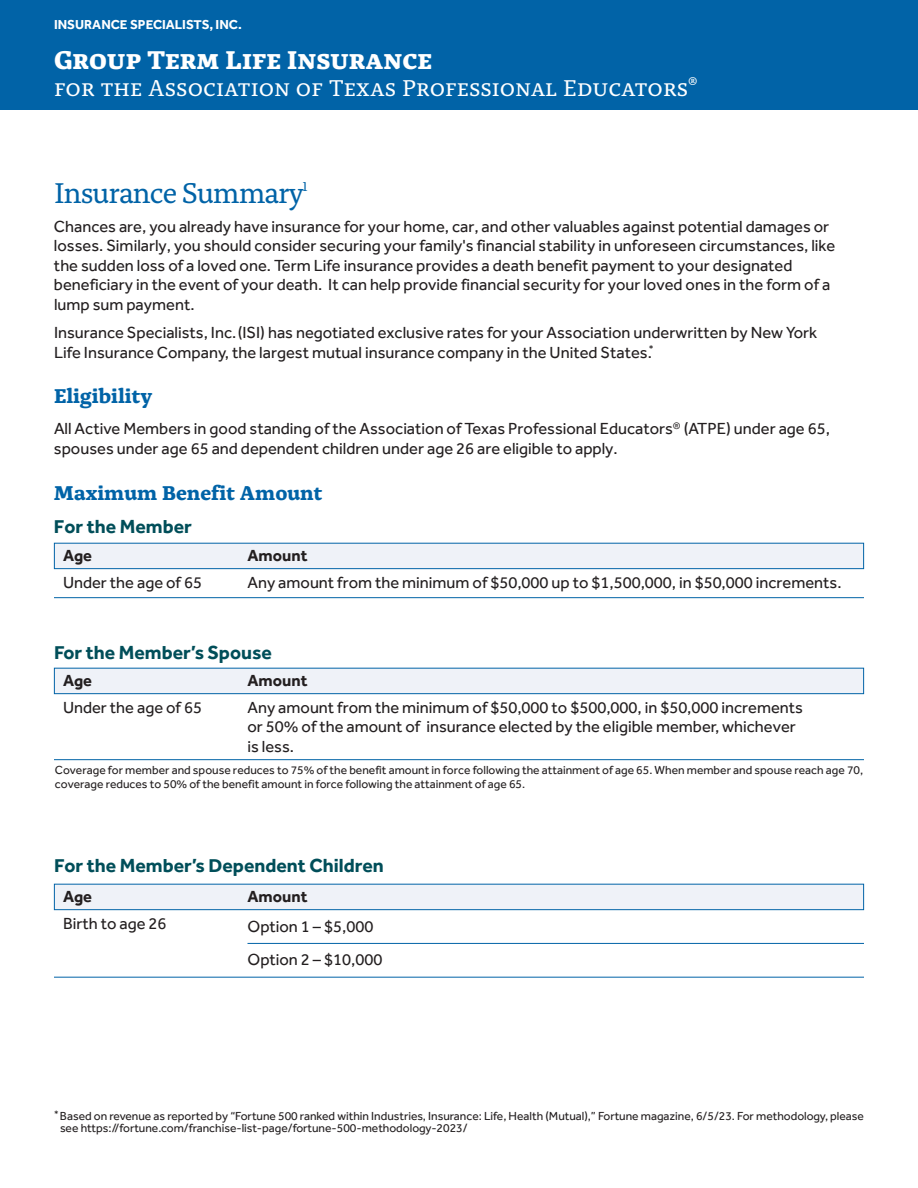
<style>
.page{position:relative;width:918px;height:1188px;background:#fff}
.page>*{position:absolute;margin:0;border:0;box-sizing:border-box;transform-origin:0 0}
.t1{font:30px "Alda Pro";letter-spacing:-.04em;color:#0163a7}
.t2{font:700 27px "Alda Pro";color:#fff}
.t3{font:24px "Alda Pro";color:#fff}
.t4{font:700 21px "Alda Pro";color:#0163a7}
.t5{font:700 19.5px "Effra Pro";color:#004e59}
.t6{font:16.5px/19.5px "Effra Pro";color:#231f20}
.t7{font:700 16.5px "Effra Pro";color:#231f20}
.t8{font:13.5px "Alda Pro";color:#0163a7}
.t9{font:700 13.35px "Effra Pro";color:#fff}
.t10{font:12px/12px "Effra Pro";color:#231f20}
</style>
<div class="page">
<hr style="left:54px;top:977px;width:810px;height:1px;background:#0163a7">
<hr style="left:248px;top:943px;width:616px;height:1px;background:#0163a7">
<div style="left:54px;top:884px;width:810px;height:26px;background:#eff2f8;border:1px solid #0163a7"></div>
<hr style="left:54px;top:759px;width:810px;height:1px;background:#0163a7">
<div style="left:54px;top:668px;width:810px;height:26px;background:#eff2f8;border:1px solid #0163a7"></div>
<hr style="left:54px;top:597px;width:810px;height:1px;background:#0163a7">
<div style="left:54px;top:543px;width:810px;height:26px;background:#eff2f8;border:1px solid #0163a7"></div>
<div style="left:0;top:0;width:918px;height:110px;background:#0163a7"></div>
<p class="t9" style="left:54px;top:16px;width:189px">INSURANCE SPECIALISTS, INC.</p>
<p class="t2" style="left:54px;top:38px;width:380px">Group Term Life Insurance</p>
<p class="t3" style="left:54px;top:70px;width:645px">for the Association of Texas Professional Educators<sup>®</sup></p>
<p class="t1" style="left:54px;top:171px;width:251px">Insurance Summary</p>
<p class="t8" style="left:303px;top:177px;width:7px">1</p>
<p class="t6" style="left:54px;top:216px;width:783px">Chances are, you already have insurance for your home, car, and other valuables against potential damages or losses. Similarly, you should consider securing your family's financial stability in unforeseen circumstances, like the sudden loss of a loved one. Term Life insurance provides a death benefit payment to your designated beneficiary in the event of your death. It can help provide financial security for your loved ones in the form of a lump sum payment.</p>
<p class="t6" style="left:54px;top:323px;width:765px">Insurance Specialists, Inc. (ISI) has negotiated exclusive rates for your Association underwritten by New York<br>Life Insurance Company, the largest mutual insurance company in the United States.<sup>*</sup></p>
<p class="t4" style="left:54px;top:380px;width:100px">Eligibility</p>
<p class="t6" style="left:54px;top:419px;width:777px">All Active Members in good standing of the Association of Texas Professional Educators<sup>®</sup> (ATPE) under age 65, spouses under age 65 and dependent children under age 26 are eligible to apply.</p>
<p class="t4" style="left:54px;top:476px;width:270px">Maximum Benefit Amount</p>
<p class="t5" style="left:54px;top:515px;width:139px">For the Member</p>
<p class="t7" style="left:63px;top:546px;width:31px">Age</p>
<p class="t7" style="left:248px;top:546px;width:62px">Amount</p>
<p class="t6" style="left:63px;top:573px;width:141px">Under the age of 65</p>
<p class="t6" style="left:248px;top:573px;width:596px">Any amount from the minimum of $50,000 up to $1,500,000, in $50,000 increments.</p>
<p class="t5" style="left:54px;top:641px;width:219px">For the Member’s Spouse</p>
<p class="t7" style="left:63px;top:670px;width:31px">Age</p>
<p class="t7" style="left:248px;top:670px;width:62px">Amount</p>
<p class="t6" style="left:63px;top:697px;width:141px">Under the age of 65</p>
<p class="t6" style="left:247px;top:697px;width:557px">Any amount from the minimum of $50,000 to $500,000, in $50,000 increments or 50% of the amount of insurance elected by the eligible member, whichever is less.</p>
<p class="t10" style="left:55px;top:762px;width:810px;line-height:14.4px">Coverage for member and spouse reduces to 75% of the benefit amount in force following the attainment of age 65. When member and spouse reach age 70, coverage reduces to 50% of the benefit amount in force following the attainment of age 65.</p>
<p class="t5" style="left:54px;top:854px;width:331px">For the Member’s Dependent Children</p>
<p class="t7" style="left:63px;top:886px;width:31px">Age</p>
<p class="t7" style="left:248px;top:886px;width:62px">Amount</p>
<p class="t6" style="left:248px;top:917px;width:127px">Option 1 – $5,000</p>
<p class="t6" style="left:248px;top:950px;width:136px">Option 2 – $10,000</p>
<p class="t10" style="left:60px;top:1109px;width:806px;text-indent:-6px"><sup>*</sup> Based on revenue as reported by “Fortune 500 ranked within Industries, Insurance: Life, Health (Mutual),” Fortune magazine, 6/5/23. For methodology, please see https://fortune.com/franchise-list-page/fortune-500-methodology-2023/</p>
</div>
